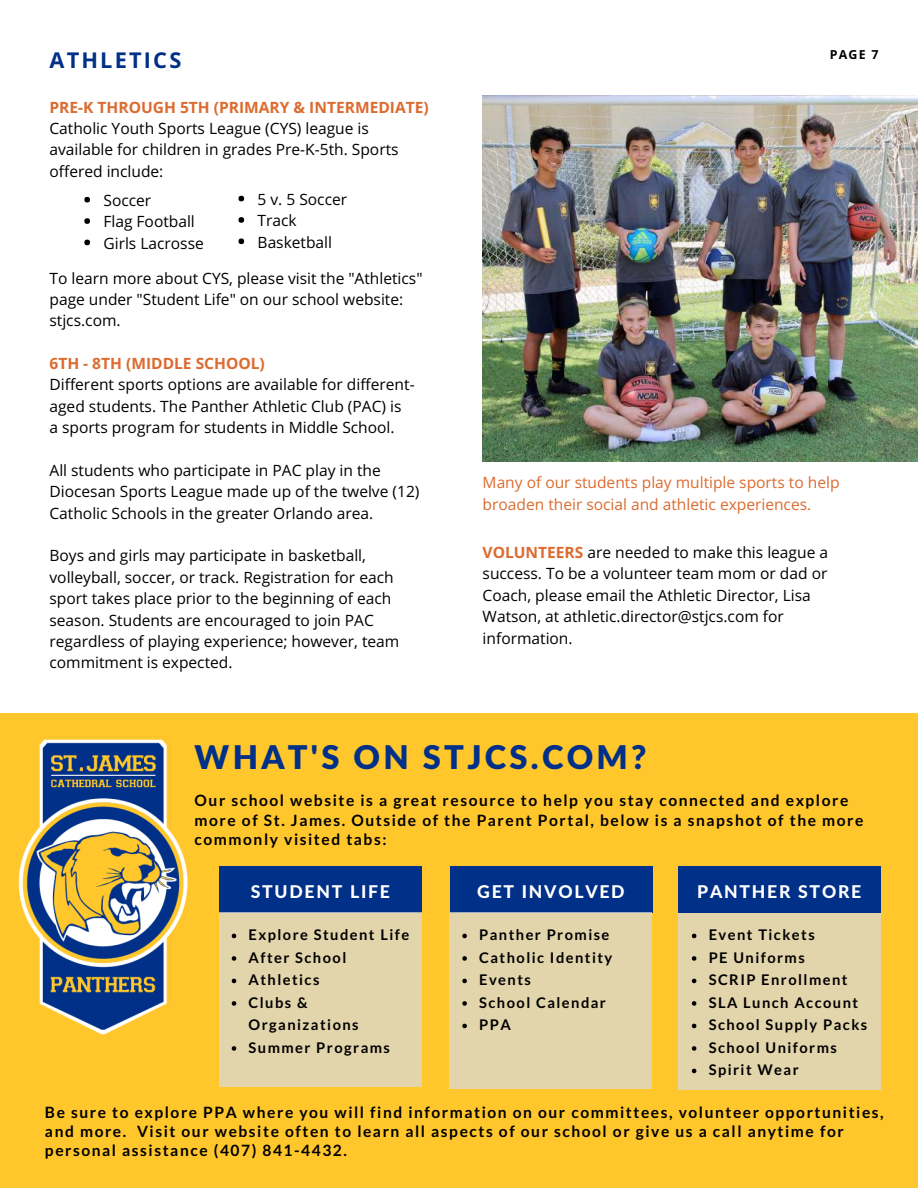
<style>
.page{position:relative;width:918px;height:1188px;background:#fff}
.page>*{position:absolute;margin:0;border:0;box-sizing:border-box;transform-origin:0 0}
.t1{font:900 32.7px "Lato";letter-spacing:.1em;color:#003087}
.t2{font:700 21.75px "Open Sans";letter-spacing:.1em;color:#003087}
.t3{font:800 17.55px "Lato";letter-spacing:.1em;color:#fff}
.t4{font:15.6px/21.3px "Open Sans";color:#000}
.t5{font:700 15.6px/19.2px "Lato";letter-spacing:.1em;color:#000}
.t6{font:15.6px/21.3px "Open Sans";color:#dc6b2f}
.t7{font:700 15.6px "Open Sans";color:#dc6b2f}
.t8{font:700 14.7px/22.5px "Lato";letter-spacing:.1em;color:#000}
.t9{font:700 12.45px "Open Sans";color:#000}
.s1{font-weight:700;color:#dc6b2f}
</style>
<div class="page">
<div style="left:0;top:713px;width:918px;height:475px;background:#ffc72c"></div>
<img style="left:18px;top:739px;width:170px;height:296px">
<div style="left:219px;top:866px;width:203px;height:46px;background:#003087"></div>
<div style="left:219px;top:912px;width:203px;height:175px;background:#e2d4ab"></div>
<div style="left:450px;top:866px;width:202px;height:46px;background:#003087"></div>
<div style="left:449px;top:912px;width:202px;height:177px;background:#e2d4ab"></div>
<svg style="left:232px;top:934px;width:4px;height:4px"></svg>
<svg style="left:232px;top:956px;width:4px;height:5px"></svg>
<svg style="left:232px;top:979px;width:4px;height:4px"></svg>
<svg style="left:232px;top:1001px;width:4px;height:5px"></svg>
<svg style="left:232px;top:1046px;width:4px;height:5px"></svg>
<svg style="left:462px;top:934px;width:5px;height:4px"></svg>
<svg style="left:462px;top:956px;width:5px;height:5px"></svg>
<svg style="left:462px;top:979px;width:5px;height:4px"></svg>
<svg style="left:462px;top:1001px;width:5px;height:5px"></svg>
<svg style="left:462px;top:1024px;width:5px;height:4px"></svg>
<div style="left:678px;top:866px;width:203px;height:46px;background:#003087"></div>
<div style="left:678px;top:914px;width:203px;height:176px;background:#e2d4ab"></div>
<svg style="left:692px;top:934px;width:4px;height:4px"></svg>
<svg style="left:692px;top:956px;width:4px;height:5px"></svg>
<svg style="left:692px;top:979px;width:4px;height:4px"></svg>
<svg style="left:692px;top:1001px;width:4px;height:5px"></svg>
<svg style="left:692px;top:1024px;width:4px;height:4px"></svg>
<svg style="left:692px;top:1046px;width:4px;height:5px"></svg>
<svg style="left:692px;top:1069px;width:4px;height:4px"></svg>
<svg style="left:84px;top:197px;width:6px;height:5px"></svg>
<svg style="left:84px;top:218px;width:6px;height:6px"></svg>
<svg style="left:84px;top:240px;width:6px;height:5px"></svg>
<svg style="left:238px;top:196px;width:6px;height:5px"></svg>
<svg style="left:238px;top:217px;width:6px;height:6px"></svg>
<svg style="left:238px;top:238px;width:6px;height:6px"></svg>
<img style="left:483px;top:96px;width:435px;height:365px">
<h2 class="t2" style="left:49px;top:44px;width:133px">ATHLETICS</h2>
<p class="t7" style="left:49px;top:96px;width:381px">PRE-K THROUGH 5TH (PRIMARY &amp; INTERMEDIATE)</p>
<p class="t4" style="left:49px;top:117px;width:351px">Catholic Youth Sports League (CYS) league is available for children in grades Pre-K-5th. Sports offered include:</p>
<p class="t4" style="left:103px;top:189px;width:102px">Soccer<br>Flag Football<br>Girls Lacrosse</p>
<p class="t4" style="left:258px;top:188px;width:91px">5 v. 5 Soccer<br>Track<br>Basketball</p>
<p class="t9" style="left:830px;top:46px;width:50px">PAGE 7</p>
<p class="t4" style="left:49px;top:267px;width:375px">To learn more about CYS, please visit the "Athletics" page under "Student Life" on our school website: stjcs.com.</p>
<p class="t7" style="left:49px;top:352px;width:217px">6TH - 8TH (MIDDLE SCHOOL)</p>
<p class="t4" style="left:49px;top:374px;width:367px">Different sports options are available for different&shy;aged students. The Panther Athletic Club (PAC) is<br>a sports program for students in Middle School.</p>
<p class="t4" style="left:49px;top:459px;width:371px">All students who participate in PAC play in the<br>Diocesan Sports League made up of the twelve (12)<br>Catholic Schools in the greater Orlando area.</p>
<p class="t4" style="left:49px;top:545px;width:351px">Boys and girls may participate in basketball, volleyball, soccer, or track. Registration for each sport takes place prior to the beginning of each season. Students are encouraged to join PAC regardless of playing experience; however, team commitment is expected.</p>
<p class="t4" style="left:483px;top:541px;width:347px"><span class="s1">VOLUNTEERS</span> are needed to make this league a success. To be a volunteer team mom or dad or Coach, please email the Athletic Director, Lisa Watson, at athletic.director@stjcs.com for information.</p>
<p class="t6" style="left:483px;top:472px;width:358px">Many of our students play multiple sports to help broaden their social and athletic experiences.</p>
<h1 class="t1" style="left:195px;top:737px;width:453px">WHAT'S ON STJCS.COM?</h1>
<p class="t5" style="left:195px;top:791px;width:670px">Our school website is a great resource to help you stay connected and explore more of St. James. Outside of the Parent Portal, below is a snapshot of the more commonly visited tabs:</p>
<p class="t3" style="left:251px;top:880px;width:141px">STUDENT LIFE</p>
<p class="t3" style="left:477px;top:880px;width:149px">GET INVOLVED</p>
<p class="t8" style="left:249px;top:924px;width:162px">Explore Student Life<br>After School<br>Athletics<br>Clubs &amp;<br>Organizations<br>Summer Programs</p>
<p class="t3" style="left:697px;top:880px;width:166px">PANTHER STORE</p>
<p class="t8" style="left:709px;top:924px;width:160px">Event Tickets<br>PE Uniforms<br>SCRIP Enrollment<br>SLA Lunch Account<br>School Supply Packs<br>School Uniforms<br>Spirit Wear</p>
<p class="t8" style="left:479px;top:924px;width:135px">Panther Promise<br>Catholic Identity<br>Events<br>School Calendar<br>PPA</p>
<p class="t5" style="left:45px;top:1102px;width:840px">Be sure to explore PPA where you will find information on our committees, volunteer opportunities, and more. Visit our website often to learn all aspects of our school or give us a call anytime for personal assistance (407) 841-4432.</p>
</div>
